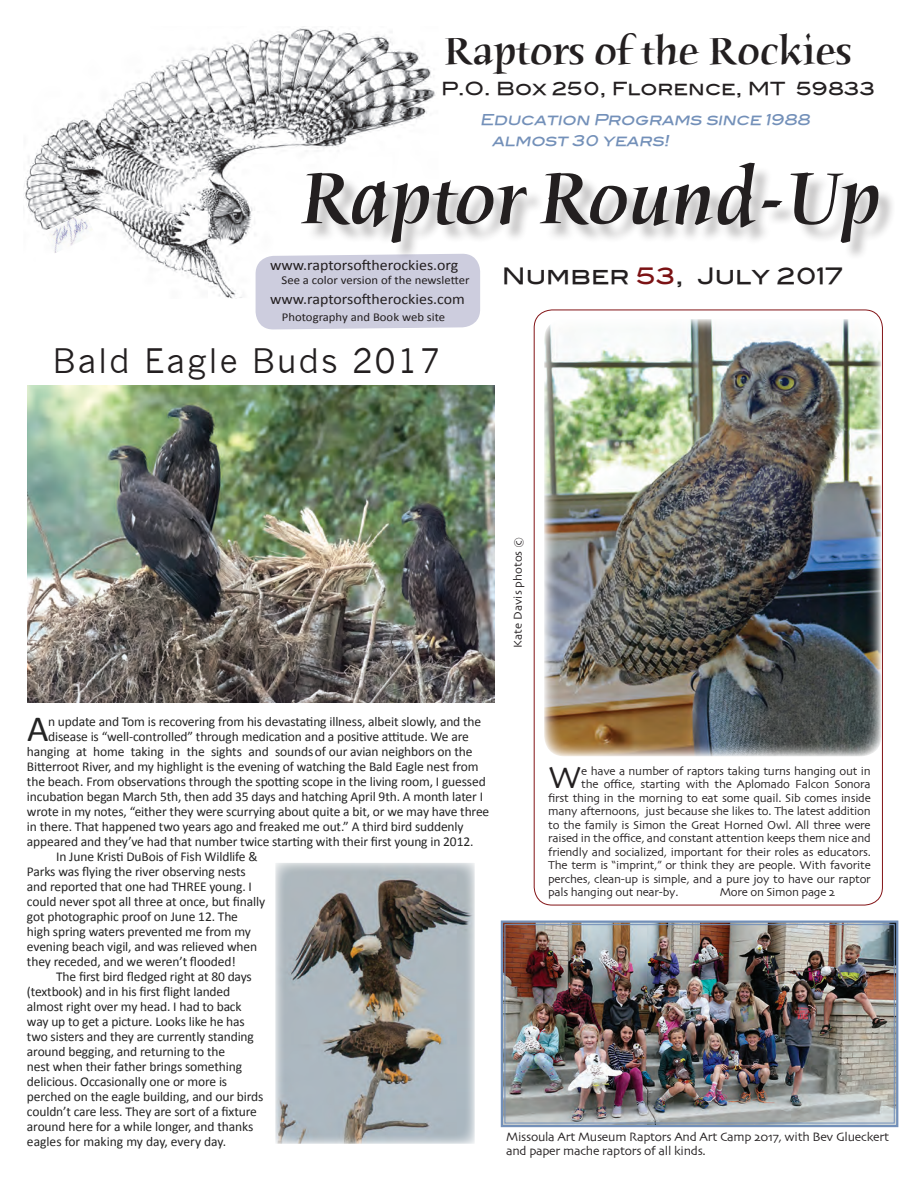
<style>
.page{position:relative;width:918px;height:1188px;background:#fff}
.page>*{position:absolute;margin:0;border:0;box-sizing:border-box;transform-origin:0 0}
.t1{font:78px "Humana Serif Md ITCTT Med Ita";color:#231f20}
.t2{font:40.5px "Humana Serif Md ITCTT Medium";color:#231f20}
.t3{font:37.2px "Calibri";color:#242424}
.t4{font:33px "News Gothic";letter-spacing:.06em;color:#231f20}
.t5{font:32.25px "Skia";color:#231f20}
.t6{font:22.5px "Blair Md ITCTT Medium";color:#231f20}
.t7{font:18px "Blair Md ITCTT Medium";color:#231f20}
.t8{font:15px "Calibri";color:#231f20;scale:1.06 1}
.t9{font:italic 15px/21px "Blair Md ITCTT Medium";color:#7390b9}
.t10{font:13.5px "Calibri";letter-spacing:-.01em;color:#242424}
.t11{font:12.75px/13.5px "Skia";letter-spacing:-.02em;color:#231f20}
.t12{font:12px "Skia";letter-spacing:-.02em;color:#231f20}
.t13{font:12px "Calibri";color:#231f20;scale:1.06 1}
.t14{font:12px "Skia";color:#231f20}
.s1{color:#7b1214}
</style>
<div class="page">
<img style="left:24px;top:26px;width:412px;height:274px">
<div style="left:256px;top:254px;width:224px;height:76px;background:#cdcdde"></div>
<div style="left:303px;top:166px;width:592px;height:94px;background:#231f20;opacity:.28"></div>
<img style="left:44px;top:212px;width:51px;height:42px">
<img style="left:27px;top:386px;width:468px;height:317px">
<img style="left:544px;top:319px;width:338px;height:437px">
<img style="left:500px;top:920px;width:399px;height:208px">
<div style="left:505px;top:924px;width:390px;height:199px;border:1px solid #7390b9"></div>
<img style="left:277px;top:864px;width:196px;height:278px">
<div style="left:274px;top:861px;width:202px;height:284px;border:2px solid #fff"></div>
<p class="t2" style="left:444px;top:26px;width:410px">Raptors of the Rockies</p>
<p class="t7" style="left:441px;top:74px;width:436px">P.O. Box 250, Florence, MT 59833</p>
<p class="t9" style="left:492px;top:107px;width:324px;text-indent:-12px">Education Programs since 1988 almost 30 years!</p>
<p class="t1" style="left:302px;top:155px;width:581px">Raptor Round-Up</p>
<p class="t8" style="left:270px;top:255px;width:179px">www.raptorsoftherockies.org</p>
<p class="t13" style="left:282px;top:273px;width:179px">See a color version of the newsletter</p>
<p class="t8" style="left:270px;top:290px;width:185px">www.raptorsoftherockies.com</p>
<p class="t13" style="left:282px;top:309px;width:156px">Photography and Book web site</p>
<p class="t4" style="left:52px;top:342px;width:390px">Bald Eagle Buds 2017</p>
<p class="t6" style="left:502px;top:257px;width:342px">Number <span class="s1">53</span>, July 2017</p>
<p class="t14" style="left:511px;top:648px;width:113px;rotate:-90deg">Kate Davis photos ©</p>
<p class="t3" style="left:27px;top:705px;width:23px">A</p>
<p class="t10" style="left:48px;top:713px;width:435px">n update and Tom is recovering from his devastating illness, albeit slowly, and the</p>
<p class="t10" style="left:48px;top:728px;width:422px">disease is “well-controlled” through medication and a positive attitude. We are</p>
<p class="t10" style="left:27px;top:743px;width:447px">hanging at home taking in the sights and sounds of our avian neighbors on the</p>
<p class="t10" style="left:27px;top:758px;width:453px">Bitterroot River, and my highlight is the evening of watching the Bald Eagle nest from</p>
<p class="t10" style="left:27px;top:773px;width:460px">the beach. From observations through the spotting scope in the living room, I guessed</p>
<p class="t10" style="left:27px;top:788px;width:458px">incubation began March 5th, then add 35 days and hatching April 9th. A month later I</p>
<p class="t10" style="left:27px;top:803px;width:464px">wrote in my notes, “either they were scurrying about quite a bit, or we may have three</p>
<p class="t10" style="left:27px;top:818px;width:438px">in there. That happened two years ago and freaked me out.” A third bird suddenly</p>
<p class="t10" style="left:27px;top:833px;width:448px">appeared and they’ve had that number twice starting with their first young in 2012.</p>
<p class="t10" style="left:56px;top:848px;width:203px">In June Kristi DuBois of Fish Wildlife &amp;</p>
<p class="t10" style="left:27px;top:863px;width:220px">Parks was flying the river observing nests</p>
<p class="t10" style="left:27px;top:878px;width:227px">and reported that one had THREE young. I</p>
<p class="t10" style="left:27px;top:893px;width:240px">could never spot all three at once, but finally</p>
<p class="t10" style="left:27px;top:908px;width:213px">got photographic proof on June 12. The</p>
<p class="t10" style="left:27px;top:923px;width:225px">high spring waters prevented me from my</p>
<p class="t10" style="left:27px;top:938px;width:232px">evening beach vigil, and was relieved when</p>
<p class="t10" style="left:27px;top:953px;width:210px">they receded, and we weren’t flooded!</p>
<p class="t10" style="left:56px;top:968px;width:197px">The first bird fledged right at 80 days</p>
<p class="t10" style="left:27px;top:983px;width:205px">(textbook) and in his first flight landed</p>
<p class="t10" style="left:27px;top:998px;width:216px">almost right over my head. I had to back</p>
<p class="t10" style="left:27px;top:1013px;width:219px">way up to get a picture. Looks like he has</p>
<p class="t10" style="left:27px;top:1028px;width:228px">two sisters and they are currently standing</p>
<p class="t10" style="left:27px;top:1043px;width:200px">around begging, and returning to the</p>
<p class="t10" style="left:27px;top:1058px;width:217px">nest when their father brings something</p>
<p class="t10" style="left:27px;top:1073px;width:202px">delicious. Occasionally one or more is</p>
<p class="t10" style="left:27px;top:1088px;width:238px">perched on the eagle building, and our birds</p>
<p class="t10" style="left:27px;top:1103px;width:231px">couldn’t care less. They are sort of a fixture</p>
<p class="t10" style="left:27px;top:1118px;width:228px">around here for a while longer, and thanks</p>
<p class="t10" style="left:27px;top:1133px;width:201px">eagles for making my day, every day.</p>
<p class="t5" style="left:548px;top:759px;width:35px">W</p>
<p class="t12" style="left:581px;top:764px;width:291px">e have a number of raptors taking turns hanging out in</p>
<p class="t12" style="left:581px;top:777px;width:291px">the office, starting with the Aplomado Falcon Sonora</p>
<p class="t12" style="left:548px;top:791px;width:324px">first thing in the morning to eat some quail. Sib comes inside</p>
<p class="t12" style="left:548px;top:804px;width:324px">many afternoons, just because she likes to. The latest addition</p>
<p class="t12" style="left:548px;top:818px;width:324px">to the family is Simon the Great Horned Owl. All three were</p>
<p class="t12" style="left:548px;top:831px;width:324px">raised in the office, and constant attention keeps them nice and</p>
<p class="t12" style="left:548px;top:845px;width:324px">friendly and socialized, important for their roles as educators.</p>
<p class="t12" style="left:548px;top:858px;width:324px">The term is “imprint,” or think they are people. With favorite</p>
<p class="t12" style="left:548px;top:872px;width:324px">perches, clean-up is simple, and a pure joy to have our raptor</p>
<p class="t12" style="left:548px;top:885px;width:132px">pals hanging out near-by.</p>
<p class="t12" style="left:720px;top:885px;width:117px">More on Simon page 2</p>
<p class="t11" style="left:506px;top:1131px;width:384px">Missoula Art Museum Raptors And Art Camp 2017, with Bev Glueckert and paper mache raptors of all kinds.</p>
</div>
